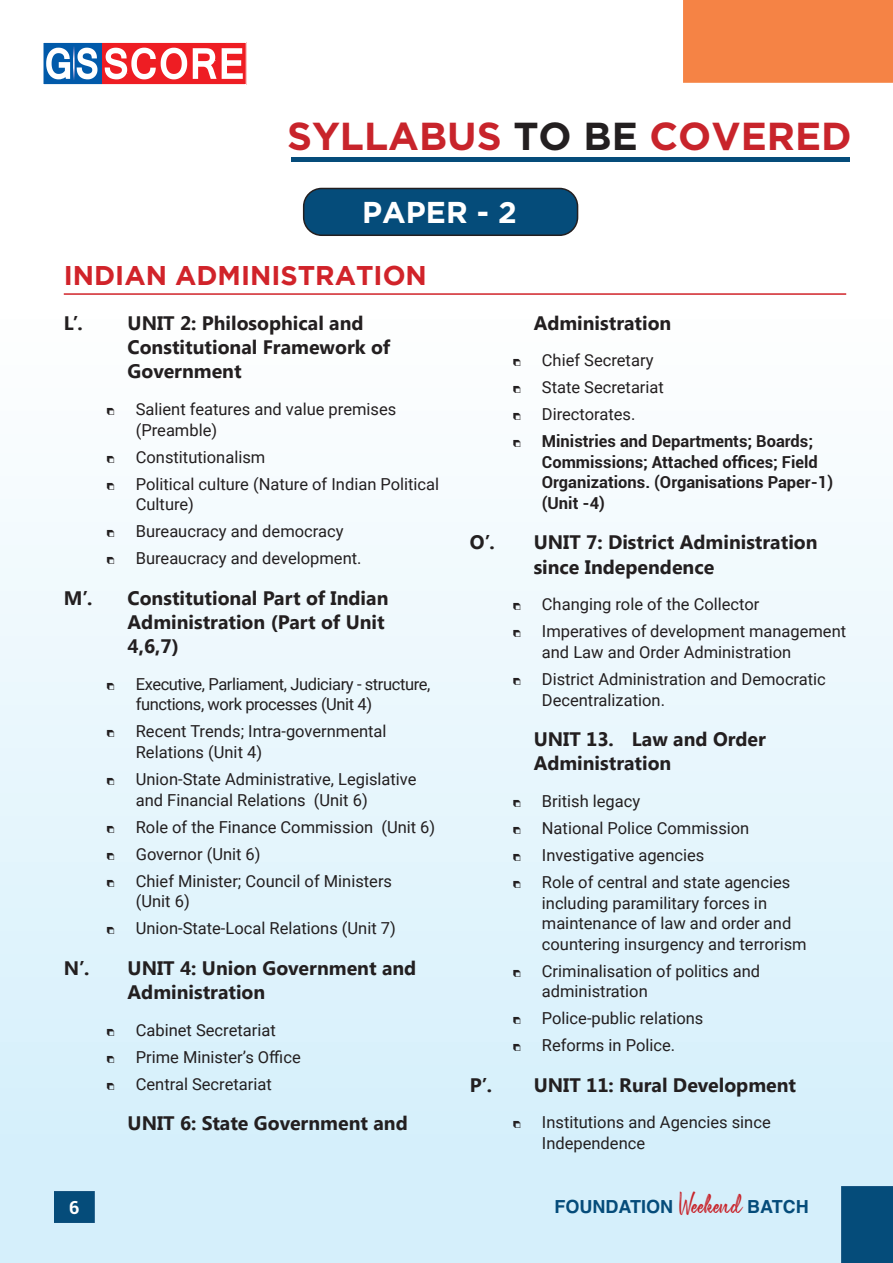
<style>
.page{position:relative;width:893px;height:1263px;background:#fff}
.page>*{position:absolute;margin:0;border:0;box-sizing:border-box;transform-origin:0 0}
.t1{font:700 39px "Gotham";color:#c8242b}
.PAPER{font:700 30px "Gotham";color:#fff}
.t2{font:700 27px "Gotham";color:#d1232a}
.Heading_2{font:700 19.5px/24.3px "Segoe UI";color:#231f20}
.t3{font:700 18px "Helvetica";color:#054c7a}
.t4{font:700 18px "Roboto";color:#fff}
.t5{font:16.5px/20.7px "Roboto";color:#231f20}
.t6{font:700 16.5px/20.7px "Roboto";color:#231f20}
.t7{font:16.5px/20.7px "Roboto";letter-spacing:-.025em;color:#231f20}
.s1{color:#231f20}
.s2{font-family:"High Hill Demo";font-weight:400;color:#c8242b}
</style>
<div class="page">
<div style="left:0;top:0;width:893px;height:1262px;background:linear-gradient(to bottom,#fff,#d3eefb)"></div>
<div style="left:43px;top:42px;width:203px;height:43px;background:#ee1d23"></div>
<div style="left:43px;top:42px;width:58px;height:43px;background:#015aaa"></div>
<svg style="left:105px;top:48px;width:138px;height:31px"></svg>
<svg style="left:46px;top:46px;width:51px;height:34px"></svg>
<div style="left:43px;top:42px;width:203px;height:43px;border:1px solid #fff"></div>
<div style="left:683px;top:0;width:210px;height:83px;background:#f58345"></div>
<img style="left:55px;top:1191px;width:39px;height:32px">
<hr style="left:291px;top:157px;width:559px;height:4px;background:#054c7a">
<div style="left:842px;top:1186px;width:51px;height:76px;background:#054c7a"></div>
<div style="left:304px;top:188px;width:274px;height:47px;background:#054c7a;border-radius:18px"></div>
<div style="left:303px;top:188px;width:275px;height:48px;border:2px solid #231f20;border-radius:18px"></div>
<hr style="left:64px;top:293px;width:782px;height:2px;background:#d1232a">
<svg style="left:107px;top:408px;width:7px;height:7px"></svg>
<svg style="left:107px;top:455px;width:7px;height:7px"></svg>
<svg style="left:107px;top:482px;width:7px;height:8px"></svg>
<svg style="left:107px;top:530px;width:7px;height:7px"></svg>
<svg style="left:107px;top:557px;width:7px;height:7px"></svg>
<svg style="left:107px;top:683px;width:7px;height:7px"></svg>
<svg style="left:107px;top:730px;width:7px;height:7px"></svg>
<svg style="left:107px;top:778px;width:7px;height:7px"></svg>
<svg style="left:107px;top:826px;width:7px;height:7px"></svg>
<svg style="left:107px;top:853px;width:7px;height:7px"></svg>
<svg style="left:107px;top:880px;width:7px;height:7px"></svg>
<svg style="left:107px;top:927px;width:7px;height:7px"></svg>
<svg style="left:107px;top:1028px;width:7px;height:8px"></svg>
<svg style="left:107px;top:1055px;width:7px;height:8px"></svg>
<svg style="left:107px;top:1082px;width:7px;height:8px"></svg>
<svg style="left:513px;top:359px;width:7px;height:7px"></svg>
<svg style="left:513px;top:386px;width:7px;height:7px"></svg>
<svg style="left:513px;top:413px;width:7px;height:7px"></svg>
<svg style="left:513px;top:440px;width:7px;height:7px"></svg>
<svg style="left:513px;top:603px;width:7px;height:7px"></svg>
<svg style="left:513px;top:630px;width:7px;height:7px"></svg>
<svg style="left:513px;top:678px;width:7px;height:7px"></svg>
<svg style="left:513px;top:800px;width:7px;height:7px"></svg>
<svg style="left:513px;top:827px;width:7px;height:7px"></svg>
<svg style="left:513px;top:854px;width:7px;height:7px"></svg>
<svg style="left:513px;top:881px;width:7px;height:7px"></svg>
<svg style="left:513px;top:970px;width:7px;height:7px"></svg>
<svg style="left:513px;top:1017px;width:7px;height:7px"></svg>
<svg style="left:513px;top:1044px;width:7px;height:7px"></svg>
<svg style="left:513px;top:1121px;width:7px;height:7px"></svg>
<h1 class="t1" style="left:287px;top:114px;width:566px">SYLLABUS <span class="s1">TO BE</span> COVERED</h1>
<p class="PAPER" style="left:362px;top:195px;width:156px">PAPER - 2</p>
<p class="t2" style="left:64px;top:260px;width:365px">INDIAN ADMINISTRATION</p>
<p class="Heading_2" style="left:64px;top:309px;width:21px">L’.</p>
<p class="Heading_2" style="left:128px;top:309px;width:264px">UNIT 2: Philosophical and<br>Constitutional Framework of<br>Government</p>
<p class="t5" style="left:136px;top:398px;width:262px">Salient features and value premises (Preamble)</p>
<p class="t5" style="left:136px;top:446px;width:131px">Constitutionalism</p>
<p class="t5" style="left:136px;top:473px;width:305px">Political culture (Nature of Indian Political<br>Culture)</p>
<p class="t5" style="left:136px;top:520px;width:209px">Bureaucracy and democracy</p>
<p class="t5" style="left:136px;top:547px;width:227px">Bureaucracy and development.</p>
<p class="Heading_2" style="left:64px;top:584px;width:30px">M’.</p>
<p class="Heading_2" style="left:128px;top:584px;width:262px">Constitutional Part of Indian<br>Administration (Part of Unit<br>4,6,7)</p>
<p class="t7" style="left:136px;top:673px;width:296px">Executive, Parliament, Judiciary - structure, functions, work processes (Unit 4)</p>
<p class="t5" style="left:136px;top:721px;width:252px">Recent Trends; Intra-governmental<br>Relations (Unit 4)</p>
<p class="t5" style="left:136px;top:768px;width:282px">Union-State Administrative, Legislative and Financial Relations (Unit 6)</p>
<p class="t5" style="left:136px;top:816px;width:301px">Role of the Finance Commission (Unit 6)</p>
<p class="t5" style="left:136px;top:843px;width:126px">Governor (Unit 6)</p>
<p class="t5" style="left:136px;top:870px;width:258px">Chief Minister; Council of Ministers (Unit 6)</p>
<p class="t5" style="left:136px;top:917px;width:262px">Union-State-Local Relations (Unit 7)</p>
<p class="Heading_2" style="left:64px;top:954px;width:27px">N’.</p>
<p class="Heading_2" style="left:128px;top:954px;width:290px">UNIT 4: Union Government and<br>Administration</p>
<p class="t5" style="left:136px;top:1019px;width:141px">Cabinet Secretariat</p>
<p class="t5" style="left:136px;top:1046px;width:166px">Prime Minister’s Office</p>
<p class="t5" style="left:136px;top:1073px;width:137px">Central Secretariat</p>
<p class="Heading_2" style="left:128px;top:1110px;width:282px">UNIT 6: State Government and</p>
<p class="Heading_2" style="left:534px;top:309px;width:139px">Administration</p>
<p class="t5" style="left:542px;top:349px;width:113px">Chief Secretary</p>
<p class="t5" style="left:542px;top:376px;width:124px">State Secretariat</p>
<p class="t5" style="left:542px;top:403px;width:95px">Directorates.</p>
<p class="t6" style="left:542px;top:430px;width:293px">Ministries and Departments; Boards;<br>Commissions; Attached offices; Field<br>Organizations. (Organisations Paper-1) (Unit -4)</p>
<p class="Heading_2" style="left:470px;top:529px;width:26px">O’.</p>
<p class="Heading_2" style="left:534px;top:529px;width:285px">UNIT 7: District Administration since Independence</p>
<p class="t5" style="left:542px;top:593px;width:219px">Changing role of the Collector</p>
<p class="t5" style="left:542px;top:620px;width:306px">Imperatives of development management and Law and Order Administration</p>
<p class="t5" style="left:542px;top:668px;width:286px">District Administration and Democratic<br>Decentralization.</p>
<p class="Heading_2" style="left:534px;top:726px;width:234px">UNIT 13. Law and Order<br>Administration</p>
<p class="t5" style="left:542px;top:790px;width:100px">British legacy</p>
<p class="t5" style="left:542px;top:817px;width:209px">National Police Commission</p>
<p class="t5" style="left:542px;top:844px;width:164px">Investigative agencies</p>
<p class="t5" style="left:542px;top:871px;width:266px">Role of central and state agencies including paramilitary forces in maintenance of law and order and countering insurgency and terrorism</p>
<p class="t5" style="left:542px;top:960px;width:220px">Criminalisation of politics and administration</p>
<p class="t5" style="left:542px;top:1007px;width:163px">Police-public relations</p>
<p class="t5" style="left:542px;top:1034px;width:135px">Reforms in Police.</p>
<p class="Heading_2" style="left:470px;top:1072px;width:24px">P’.</p>
<p class="Heading_2" style="left:534px;top:1072px;width:264px">UNIT 11: Rural Development</p>
<p class="t5" style="left:542px;top:1111px;width:230px">Institutions and Agencies since<br>Independence</p>
<p class="t4" style="left:69px;top:1195px;width:12px">6</p>
<p class="t3" style="left:555px;top:1196px;width:256px">FOUNDATION <span class="s2">Weekend</span> ATCH</p>
<p class="t3" style="left:747px;top:1196px;width:14px">B</p>
</div>
